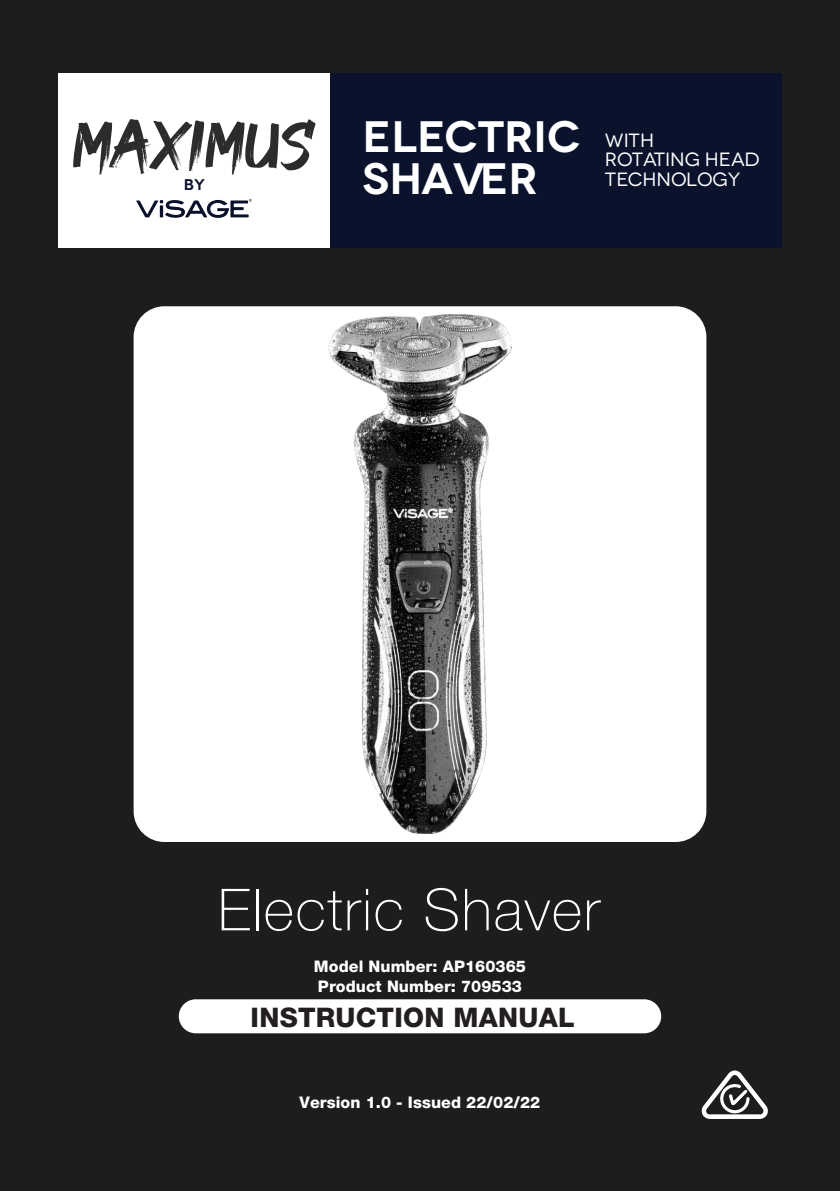
<style>
.page{position:relative;width:840px;height:1191px;background:#fff}
.page>*{position:absolute;margin:0;border:0;box-sizing:border-box;transform-origin:0 0}
.t1{font:68.2px "GOODBRUSH";color:#2b2c2b}
.Product_Title{font:100 58px "Helvetica Neue";letter-spacing:.03em;color:#fff}
.t2{font:600 44px/41.8px "Novecentowide";color:#fff}
.Instruction_Manual{font:800 27px "Helvetica Neue";letter-spacing:.01em;color:#231f20}
.t3{font:19.2px/19.2px "Novecentowide";color:#fff}
.Model_Number{font:800 16px "Helvetica Neue";letter-spacing:.005em;color:#fff}
.t4{font:600 15.4px "Novecentowide";color:#0a112a}
</style>
<div class="page">
<div style="left:0;top:0;width:839px;height:1191px;background:#1c1d1c"></div>
<div style="left:135px;top:307px;width:569px;height:534px;background:#fff;border-radius:30px"></div>
<img style="left:328px;top:315px;width:183px;height:518px">
<div style="left:133px;top:306px;width:573px;height:536px;border:2px solid #fff;border-radius:30px"></div>
<div style="left:58px;top:74px;width:272px;height:174px;background:#fff"></div>
<div style="left:330px;top:74px;width:451px;height:174px;background:#0b122c"></div>
<svg style="left:136px;top:199px;width:116px;height:19px"></svg>
<div style="left:179px;top:999px;width:481px;height:34px;background:#fff;border-radius:17px"></div>
<svg style="left:701px;top:1070px;width:67px;height:49px"></svg>
<h1 class="t1" style="left:72px;top:106px;width:243px">MAXIMUS</h1>
<p class="t4" style="left:184px;top:175px;width:23px">By</p>
<p class="t3" style="left:604px;top:169px;width:137px">TECHNOLOGY</p>
<h3 class="t2" style="left:362px;top:116px;width:219px">ELECTRIC<br>SHAVER</h3>
<p class="t3" style="left:604px;top:131px;width:156px">WITH<br>ROTATING HEAD</p>
<p class="Product_Title" style="left:218px;top:865px;width:383px">Electric Shaver</p>
<p class="Model_Number" style="left:314px;top:956px;width:213px">Model Number: AP160365</p>
<p class="Model_Number" style="left:318px;top:976px;width:205px">Product Number: 709533</p>
<p class="Instruction_Manual" style="left:250px;top:1001px;width:325px">INSTRUCTION MANUAL</p>
<p class="Model_Number" style="left:299px;top:1092px;width:242px">Version 1.0 - Issued 22/02/22</p>
</div>
